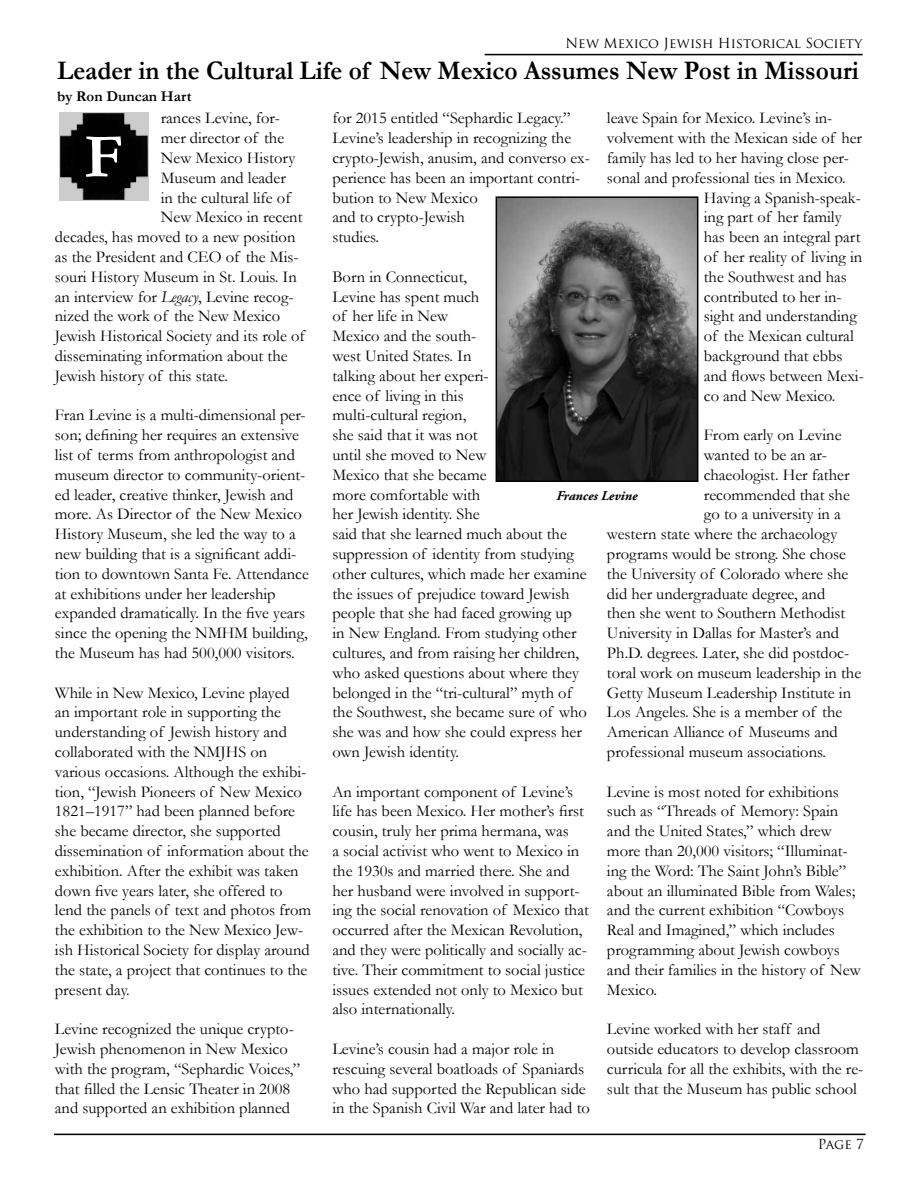
<style>
.page{position:relative;width:918px;height:1188px;background:#fff}
.page>*{position:absolute;margin:0;border:0;box-sizing:border-box;transform-origin:0 0}
.t1{font:700 63px "Garamond";color:#fff}
.t2{font:700 27px "Garamond";color:#000;scale:.94 1}
.t3{font:16.5px/19.8px "Garamond";color:#000}
.t4{font:700 15px "Garamond";color:#000}
.t5{font:13.5px "Trajan Pro";color:#000}
.t6{font:italic 700 13.5px "Adobe Garamond Pro";color:#000}
.s1{font-style:italic}
</style>
<div class="page">
<hr style="left:54px;top:1134px;width:812px;height:1px;background:#000">
<hr style="left:485px;top:54px;width:378px;height:1px;background:#000">
<img style="left:59px;top:113px;width:89px;height:87px">
<img style="left:499px;top:199px;width:196px;height:280px">
<div style="left:496px;top:196px;width:202px;height:286px;border:2px solid #000"></div>
<p class="t5" style="left:565px;top:35px;width:298px">New Mexico Jewish Historical Society</p>
<h2 class="t2" style="left:57px;top:55px;width:854px">Leader in the Cultural Life of New Mexico Assumes New Post in Missouri</h2>
<p class="t4" style="left:57px;top:87px;width:136px">by Ron Duncan Hart</p>
<p class="t3" style="left:161px;top:108px;width:121px">rances Levine, for-</p>
<p class="t3" style="left:161px;top:128px;width:125px">mer director of the</p>
<p class="t3" style="left:161px;top:148px;width:136px">New Mexico History</p>
<p class="t3" style="left:161px;top:167px;width:127px">Museum and leader</p>
<p class="t3" style="left:161px;top:187px;width:131px">in the cultural life of</p>
<p class="t3" style="left:161px;top:207px;width:143px">New Mexico in recent</p>
<p class="t3" style="left:55px;top:227px;width:242px">decades, has moved to a new position</p>
<p class="t3" style="left:55px;top:247px;width:245px">as the President and CEO of the Mis-</p>
<p class="t3" style="left:55px;top:266px;width:244px">souri History Museum in St. Louis. In</p>
<p class="t3" style="left:55px;top:286px;width:240px">an interview for <span class="s1">Legacy</span>, Levine recog-</p>
<p class="t3" style="left:55px;top:306px;width:227px">nized the work of the New Mexico</p>
<p class="t3" style="left:55px;top:326px;width:251px">Jewish Historical Society and its role of</p>
<p class="t3" style="left:55px;top:346px;width:234px">disseminating information about the</p>
<p class="t3" style="left:55px;top:365px;width:175px">Jewish history of this state.</p>
<p class="t3" style="left:55px;top:405px;width:256px">Fran Levine is a multi-dimensional per&shy;son; defining her requires an extensive list of terms from anthropologist and museum director to community-orient&shy;ed leader, creative thinker, Jewish and more. As Director of the New Mexico History Museum, she led the way to a new building that is a significant addi&shy;tion to downtown Santa Fe. Attendance at exhibitions under her leadership expanded dramatically. In the five years since the opening the NMHM building, the Museum has had 500,000 visitors.</p>
<p class="t3" style="left:55px;top:682px;width:258px">While in New Mexico, Levine played<br>an important role in supporting the understanding of Jewish history and collaborated with the NMJHS on various occasions. Although the exhibi&shy;tion, “Jewish Pioneers of New Mexico 1821–1917” had been planned before she became director, she supported dissemination of information about the exhibition. After the exhibit was taken down five years later, she offered to lend the panels of text and photos from the exhibition to the New Mexico Jew&shy;ish Historical Society for display around the state, a project that continues to the present day.</p>
<p class="t3" style="left:55px;top:1019px;width:247px">Levine recognized the unique crypto-Jewish phenomenon in New Mexico with the program, “Sephardic Voices,” that filled the Lensic Theater in 2008 and supported an exhibition planned</p>
<h1 class="t1" style="left:84px;top:119px;width:40px">F</h1>
<p class="t3" style="left:332px;top:108px;width:259px">for 2015 entitled “Sephardic Legacy.”<br>Levine’s leadership in recognizing the crypto-Jewish, anusim, and converso ex&shy;perience has been an important contri&shy;bution to New Mexico<br>and to crypto-Jewish<br>studies.</p>
<p class="t3" style="left:332px;top:267px;width:256px">Born in Connecticut,<br>Levine has spent much<br>of her life in New<br>Mexico and the south-<br>west United States. In<br>talking about her experi-<br>ence of living in this<br>multi-cultural region,<br>she said that it was not<br>until she moved to New<br>Mexico that she became<br>more comfortable with<br>her Jewish identity. She<br>said that she learned much about the suppression of identity from studying other cultures, which made her examine the issues of prejudice toward Jewish people that she had faced growing up in New England. From studying other cultures, and from raising her children, who asked questions about where they belonged in the “tri-cultural” myth of the Southwest, she became sure of who she was and how she could express her own Jewish identity.</p>
<p class="t3" style="left:332px;top:781px;width:258px">An important component of Levine’s life has been Mexico. Her mother’s first cousin, truly her prima hermana, was<br>a social activist who went to Mexico in the 1930s and married there. She and her husband were involved in support&shy;ing the social renovation of Mexico that occurred after the Mexican Revolution, and they were politically and socially ac&shy;tive. Their commitment to social justice issues extended not only to Mexico but also internationally.</p>
<p class="t3" style="left:332px;top:1039px;width:259px">Levine’s cousin had a major role in rescuing several boatloads of Spaniards who had supported the Republican side in the Spanish Civil War and later had to</p>
<p class="t3" style="left:607px;top:108px;width:227px">leave Spain for Mexico. Levine’s in-</p>
<p class="t3" style="left:607px;top:128px;width:257px">volvement with the Mexican side of her</p>
<p class="t3" style="left:607px;top:148px;width:243px">family has led to her having close per-</p>
<p class="t3" style="left:607px;top:168px;width:240px">sonal and professional ties in Mexico.</p>
<p class="t3" style="left:704px;top:187px;width:159px">Having a Spanish-speak-</p>
<p class="t3" style="left:704px;top:207px;width:139px">ing part of her family</p>
<p class="t3" style="left:704px;top:227px;width:158px">has been an integral part</p>
<p class="t3" style="left:704px;top:247px;width:160px">of her reality of living in</p>
<p class="t3" style="left:704px;top:267px;width:145px">the Southwest and has</p>
<p class="t3" style="left:704px;top:286px;width:139px">contributed to her in-</p>
<p class="t3" style="left:704px;top:306px;width:154px">sight and understanding</p>
<p class="t3" style="left:704px;top:326px;width:151px">of the Mexican cultural</p>
<p class="t3" style="left:704px;top:346px;width:140px">background that ebbs</p>
<p class="t3" style="left:704px;top:366px;width:162px">and flows between Mexi-</p>
<p class="t3" style="left:704px;top:385px;width:133px">co and New Mexico.</p>
<p class="t3" style="left:704px;top:425px;width:139px">From early on Levine</p>
<p class="t3" style="left:704px;top:445px;width:125px">wanted to be an ar-</p>
<p class="t3" style="left:704px;top:465px;width:147px">chaeologist. Her father</p>
<p class="t3" style="left:704px;top:484px;width:148px">recommended that she</p>
<p class="t3" style="left:704px;top:504px;width:139px">go to a university in a</p>
<p class="t3" style="left:607px;top:524px;width:232px">western state where the archaeology</p>
<p class="t3" style="left:607px;top:544px;width:241px">programs would be strong. She chose</p>
<p class="t3" style="left:607px;top:564px;width:243px">the University of Colorado where she</p>
<p class="t3" style="left:607px;top:583px;width:220px">did her undergraduate degree, and</p>
<p class="t3" style="left:607px;top:603px;width:240px">then she went to Southern Methodist</p>
<p class="t3" style="left:607px;top:623px;width:234px">University in Dallas for Master’s and</p>
<p class="t3" style="left:607px;top:643px;width:244px">Ph.D. degrees. Later, she did postdoc-</p>
<p class="t3" style="left:607px;top:663px;width:256px">toral work on museum leadership in the</p>
<p class="t3" style="left:607px;top:682px;width:246px">Getty Museum Leadership Institute in</p>
<p class="t3" style="left:607px;top:702px;width:237px">Los Angeles. She is a member of the</p>
<p class="t3" style="left:607px;top:722px;width:232px">American Alliance of Museums and</p>
<p class="t3" style="left:607px;top:742px;width:221px">professional museum associations.</p>
<p class="t3" style="left:607px;top:781px;width:255px">Levine is most noted for exhibitions such as “Threads of Memory: Spain and the United States,” which drew more than 20,000 visitors; “Illuminat&shy;ing the Word: The Saint John’s Bible” about an illuminated Bible from Wales; and the current exhibition “Cowboys Real and Imagined,” which includes programming about Jewish cowboys and their families in the history of New Mexico.</p>
<p class="t3" style="left:607px;top:1019px;width:258px">Levine worked with her staff and outside educators to develop classroom curricula for all the exhibits, with the re&shy;sult that the Museum has public school</p>
<p class="t6" style="left:556px;top:488px;width:83px">Frances Levine</p>
<p class="t5" style="left:818px;top:1136px;width:48px">Page 7</p>
</div>
